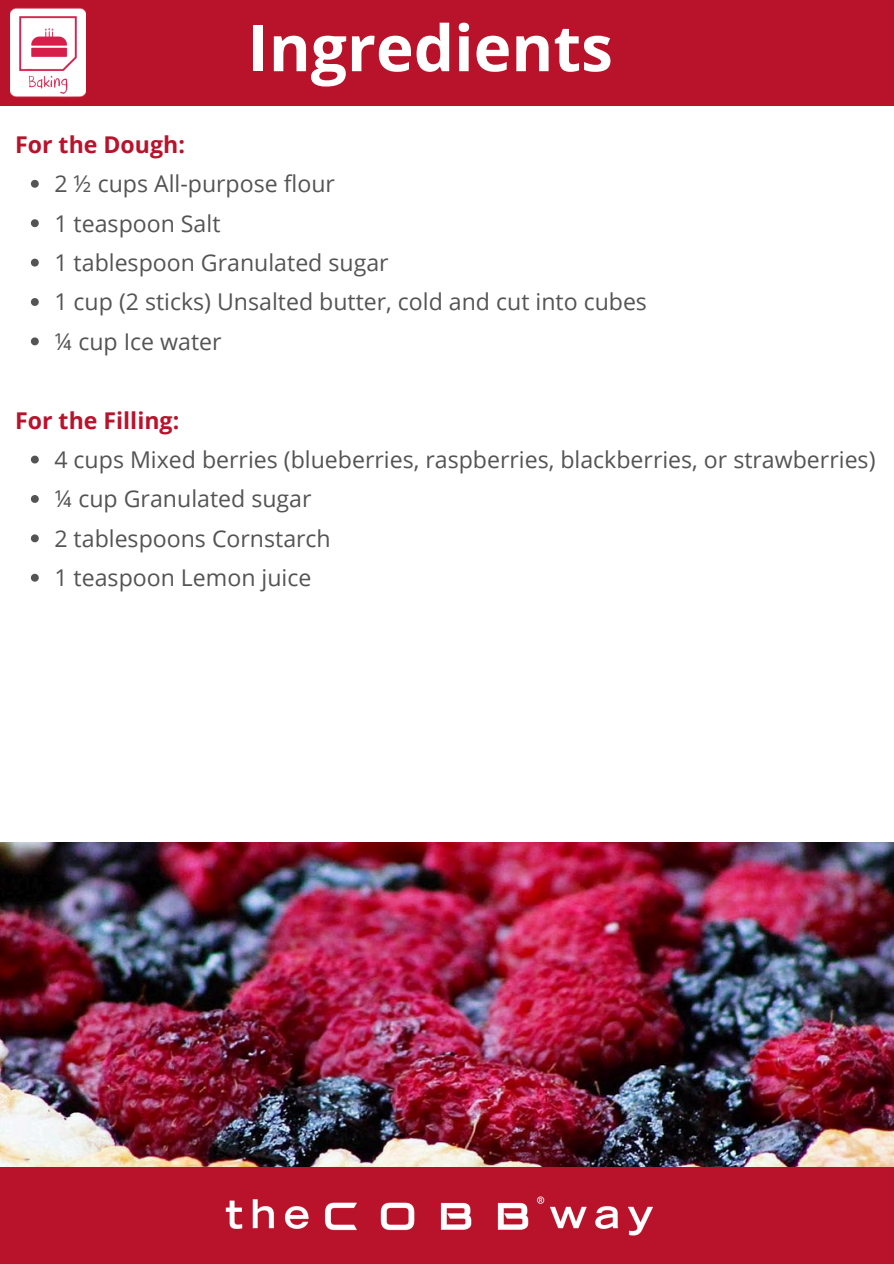
<style>
.page{position:relative;width:894px;height:1264px;background:#fff}
.page>*{position:absolute;margin:0;border:0;box-sizing:border-box;transform-origin:0 0}
.t1{font:700 63.9px "Open Sans";color:#fff}
.t2{font:23.1px "Open Sans";color:#545454}
.t3{font:700 23.1px "Open Sans";color:#b9132b}
</style>
<div class="page">
<div style="left:0;top:1165px;width:893px;height:98px;background:#b9132b"></div>
<div style="left:0;top:0;width:893px;height:105px;background:#b9132b"></div>
<img style="left:108px;top:1166px;width:669px;height:70px">
<img style="left:0;top:842px;width:893px;height:324px">
<img style="left:10px;top:8px;width:76px;height:98px">
<svg style="left:31px;top:180px;width:8px;height:8px"></svg>
<svg style="left:31px;top:219px;width:8px;height:8px"></svg>
<svg style="left:31px;top:259px;width:8px;height:7px"></svg>
<svg style="left:31px;top:298px;width:8px;height:8px"></svg>
<svg style="left:31px;top:337px;width:8px;height:8px"></svg>
<svg style="left:31px;top:455px;width:8px;height:8px"></svg>
<svg style="left:31px;top:495px;width:8px;height:8px"></svg>
<svg style="left:31px;top:534px;width:8px;height:8px"></svg>
<svg style="left:31px;top:574px;width:8px;height:7px"></svg>
<p class="t1" style="left:247px;top:3px;width:366px">Ingredients</p>
<h1 class="t3" style="left:15px;top:128px;width:171px">For the Dough:</h1>
<p class="t2" style="left:54px;top:167px;width:282px">2 ½ cups All-purpose flour</p>
<h2 class="t2" style="left:54px;top:207px;width:167px">1 teaspoon Salt</h2>
<p class="t2" style="left:54px;top:246px;width:335px">1 tablespoon Granulated sugar</p>
<p class="t2" style="left:54px;top:286px;width:594px">1 cup (2 sticks) Unsalted butter, cold and cut into cubes</p>
<p class="t2" style="left:54px;top:325px;width:169px">¼ cup Ice water</p>
<p class="t3" style="left:15px;top:404px;width:166px">For the Filling:</p>
<p class="t2" style="left:54px;top:443px;width:822px">4 cups Mixed berries (blueberries, raspberries, blackberries, or strawberries)</p>
<h2 class="t2" style="left:54px;top:482px;width:258px">¼ cup Granulated sugar</h2>
<p class="t2" style="left:54px;top:522px;width:278px">2 tablespoons Cornstarch</p>
<p class="t2" style="left:54px;top:561px;width:258px">1 teaspoon Lemon juice</p>
</div>
